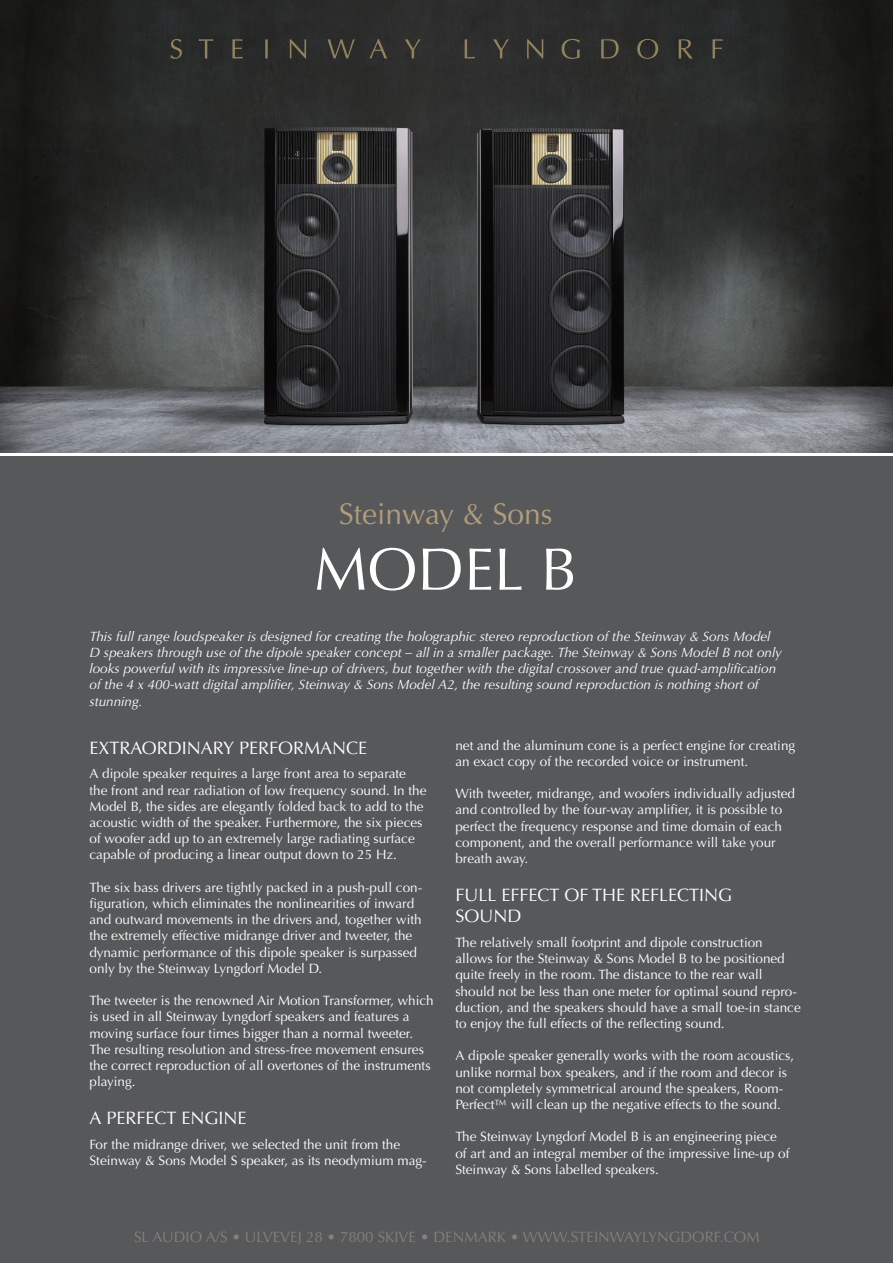
<style>
.page{position:relative;width:893px;height:1263px;background:#fff}
.page>*{position:absolute;margin:0;border:0;box-sizing:border-box;transform-origin:0 0}
.Headline{font:60px "Optima";color:#fff}
.Headline-2{font:30px "Optima";color:#b19d7b}
.Underoverskrift{font:18px/21.6px "Optima";color:#fff}
.t1{font:15px "Optima";color:#867f7c}
.Brødtekst{font:13.5px/16.2px "Optima";color:#fff}
.Brødtekst-2{font:italic 13.5px/16.2px "Optima";color:#fff}
</style>
<div class="page">
<div style="left:0;top:457px;width:893px;height:806px;background:#57585a"></div>
<img style="left:0;top:0;width:893px;height:453px">
<svg style="left:170px;top:39px;width:12px;height:20px"></svg>
<svg style="left:199px;top:39px;width:14px;height:20px"></svg>
<svg style="left:232px;top:39px;width:11px;height:19px"></svg>
<svg style="left:265px;top:39px;width:3px;height:19px"></svg>
<svg style="left:290px;top:39px;width:16px;height:19px"></svg>
<svg style="left:327px;top:39px;width:28px;height:19px"></svg>
<svg style="left:369px;top:39px;width:18px;height:19px"></svg>
<svg style="left:405px;top:39px;width:16px;height:19px"></svg>
<svg style="left:465px;top:39px;width:10px;height:19px"></svg>
<svg style="left:493px;top:39px;width:16px;height:19px"></svg>
<svg style="left:527px;top:39px;width:16px;height:19px"></svg>
<svg style="left:562px;top:39px;width:18px;height:20px"></svg>
<svg style="left:601px;top:39px;width:18px;height:19px"></svg>
<svg style="left:637px;top:39px;width:21px;height:20px"></svg>
<svg style="left:679px;top:39px;width:14px;height:19px"></svg>
<svg style="left:713px;top:39px;width:9px;height:19px"></svg>
<p class="Headline-2" style="left:339px;top:496px;width:215px">Steinway &amp; Sons</p>
<p class="Headline" style="left:314px;top:534px;width:265px">MODEL B</p>
<p class="Brødtekst-2" style="left:90px;top:628px;width:694px">This full range loudspeaker is designed for creating the holographic stereo reproduction of the Steinway &amp; Sons Model D speakers through use of the dipole speaker concept – all in a smaller package. The Steinway &amp; Sons Model B not only looks powerful with its impressive line-up of drivers, but together with the digital crossover and true quad-amplification of the 4 x 400-watt digital amplifier, Steinway &amp; Sons Model A2, the resulting sound reproduction is nothing short of stunning.</p>
<p class="Underoverskrift" style="left:90px;top:737px;width:279px">EXTRAORDINARY PERFORMANCE</p>
<p class="Brødtekst" style="left:90px;top:766px;width:339px">A dipole speaker requires a large front area to separate the front and rear radiation of low frequency sound. In the Model B, the sides are elegantly folded back to add to the acoustic width of the speaker. Furthermore, the six pieces of woofer add up to an extremely large radiating surface capable of producing a linear output down to 25 Hz.</p>
<p class="Brødtekst" style="left:90px;top:879px;width:334px">The six bass drivers are tightly packed in a push-pull con&shy;figuration, which eliminates the nonlinearities of inward and outward movements in the drivers and, together with the extremely effective midrange driver and tweeter, the dynamic performance of this dipole speaker is surpassed only by the Steinway Lyngdorf Model D.</p>
<p class="Brødtekst" style="left:90px;top:993px;width:345px">The tweeter is the renowned Air Motion Transformer, which is used in all Steinway Lyngdorf speakers and features a moving surface four times bigger than a normal tweeter.<br>The resulting resolution and stress-free movement ensures the correct reproduction of all overtones of the instruments playing.</p>
<p class="Underoverskrift" style="left:90px;top:1107px;width:159px">A PERFECT ENGINE</p>
<p class="Brødtekst" style="left:90px;top:1136px;width:339px">For the midrange driver, we selected the unit from the<br>Steinway &amp; Sons Model S speaker, as its neodymium mag-</p>
<p class="Brødtekst" style="left:455px;top:737px;width:341px">net and the aluminum cone is a perfect engine for creating an exact copy of the recorded voice or instrument.</p>
<p class="Brødtekst" style="left:455px;top:786px;width:341px">With tweeter, midrange, and woofers individually adjusted and controlled by the four-way amplifier, it is possible to perfect the frequency response and time domain of each component, and the overall performance will take your breath away.</p>
<p class="Underoverskrift" style="left:455px;top:884px;width:278px">FULL EFFECT OF THE REFLECTING<br>SOUND</p>
<p class="Brødtekst" style="left:455px;top:934px;width:347px">The relatively small footprint and dipole construction allows for the Steinway &amp; Sons Model B to be positioned quite freely in the room. The distance to the rear wall should not be less than one meter for optimal sound repro&shy;duction, and the speakers should have a small toe-in stance to enjoy the full effects of the reflecting sound.</p>
<p class="Brødtekst" style="left:455px;top:1048px;width:340px">A dipole speaker generally works with the room acoustics, unlike normal box speakers, and if the room and decor is not completely symmetrical around the speakers, Room-Perfect™ will clean up the negative effects to the sound.</p>
<p class="Brødtekst" style="left:455px;top:1129px;width:336px">The Steinway Lyngdorf Model B is an engineering piece of art and an integral member of the impressive line-up of<br>Steinway &amp; Sons labelled speakers.</p>
<p class="t1" style="left:134px;top:1228px;width:627px">SL AUDIO A/S • ULVEVEJ 28 • 7800 SKIVE • DENMARK • WWW.STEINWAYLYNGDORF.COM</p>
</div>
